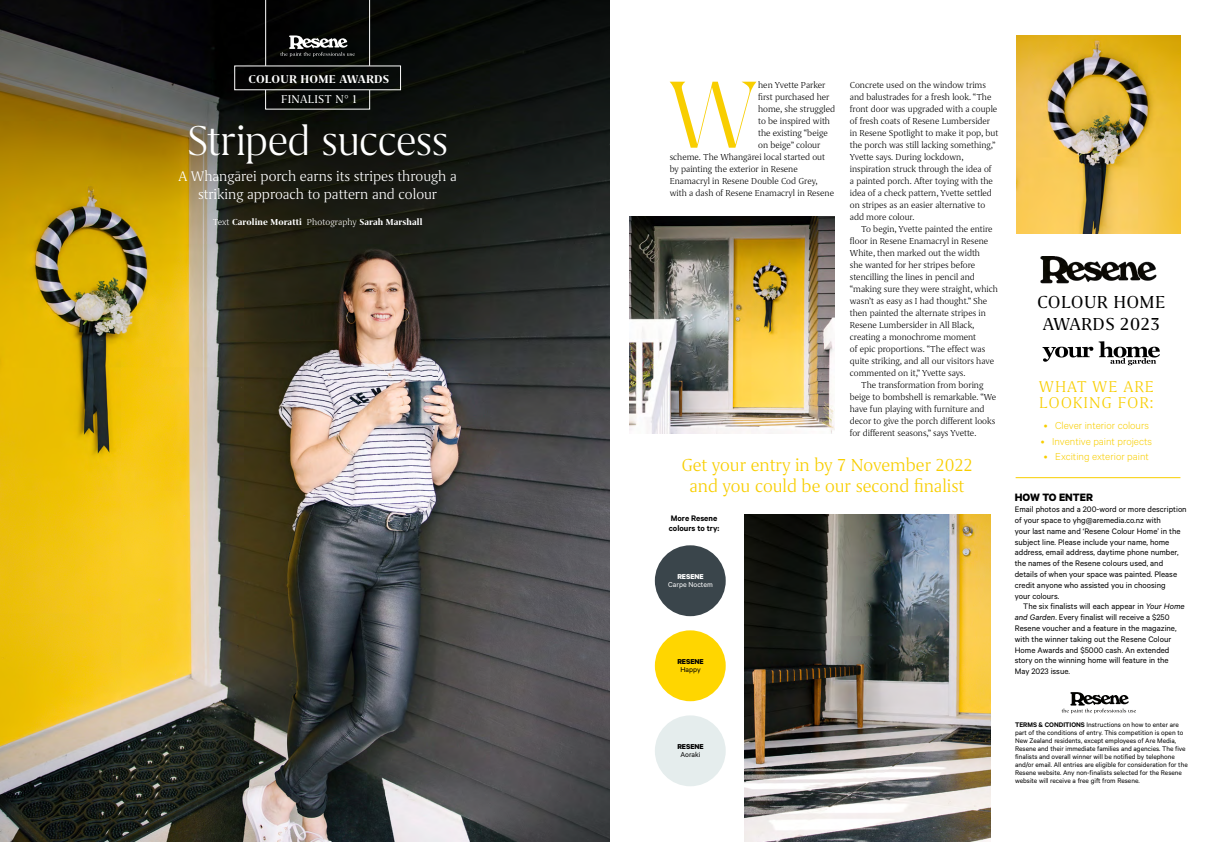
<style>
.page{position:relative;width:1219px;height:842px;background:#fff}
.page>*{position:absolute;margin:0;border:0;box-sizing:border-box;transform-origin:0 0}
.t1{font:300 110px "Grifo L";color:#f8ce00}
.t2{font:300 48px "Grifo M";letter-spacing:-.01em;color:#fff}
.t3{font:300 20px/21px "Grifo S";color:#f8ce00;text-align:center}
.t4{font:20px/22px "Grifo S";letter-spacing:.02em;color:#000}
.t5{font:300 18px/16px "Grifo S";letter-spacing:.05em;color:#f8ce00}
.t6{font:300 16px/18px "Grifo S";color:#fff;text-align:center}
.t7{font:700 13px "Grifo S";letter-spacing:.015em;color:#fff}
.t8{font:13px "Grifo S";letter-spacing:.02em;color:#fff}
.t9{font:700 12px "Calibre";color:#000}
.t10{font:300 11.3px "Calibre";color:#f8ce00}
.t11{font:300 10px/12px "Grifo S";color:#000}
.t12{font:700 10px "Grifo S";letter-spacing:.01em;color:#fff}
.t13{font:9px/10.8px "Calibre";color:#000}
.t14{font:600 9px/10px "Calibre";color:#000}
.t15{font:700 8px "Calibre";color:#000}
.t16{font:8px "Calibre";color:#fff}
.t17{font:8px "Calibre";color:#000}
.t18{font:700 8px "Calibre";color:#fff}
.t19{font:7.5px/8px "Calibre";color:#000}
.s1{font-weight:300}
.s2{font-style:italic}
.s3{font-weight:600}
</style>
<div class="page">
<img style="left:0;top:0;width:609px;height:842px">
<img style="left:629px;top:217px;width:205px;height:217px">
<img style="left:745px;top:514px;width:246px;height:328px">
<img style="left:1016px;top:36px;width:164px;height:198px">
<img style="left:1040px;top:256px;width:117px;height:28px">
<svg style="left:1042px;top:341px;width:118px;height:24px"></svg>
<hr style="left:265px;top:0;width:1px;height:66px;background:#fff">
<hr style="left:369px;top:0;width:1px;height:66px;background:#fff">
<div style="left:655px;top:545px;width:71px;height:71px;background:#3a454b;border-radius:50%"></div>
<svg style="left:1062px;top:692px;width:74px;height:21px"></svg>
<hr style="left:1016px;top:477px;width:164px;height:1px;background:#f8ce00">
<div style="left:655px;top:630px;width:71px;height:71px;background:#ffd600;border-radius:50%"></div>
<div style="left:655px;top:715px;width:71px;height:71px;background:#e5eded;border-radius:50%"></div>
<svg style="left:280px;top:35px;width:75px;height:22px"></svg>
<h3 class="t7" style="left:249px;top:72px;width:142px">COLOUR HOME AWARDS</h3>
<h3 class="t8" style="left:281px;top:92px;width:77px">FINALIST N° 1</h3>
<h2 class="t2" style="left:187px;top:116px;width:263px">Striped success</h2>
<h3 class="t6" style="left:178px;top:167px;width:280px">A Whangārei porch earns its stripes through a striking approach to pattern and colour</h3>
<p class="t12" style="left:213px;top:216px;width:211px"><span class="s1">Text</span> Caroline Moratti <span class="s1">Photography</span> Sarah Marshall</p>
<h1 class="t1" style="left:668px;top:61px;width:92px">W</h1>
<p class="t11" style="left:758px;top:79px;width:69px">hen Yvette Parker</p>
<p class="t11" style="left:758px;top:91px;width:73px">first purchased her</p>
<p class="t11" style="left:758px;top:103px;width:78px">home, she struggled</p>
<p class="t11" style="left:758px;top:115px;width:73px">to be inspired with</p>
<p class="t11" style="left:758px;top:127px;width:71px">the existing “beige</p>
<p class="t11" style="left:758px;top:139px;width:64px">on beige” colour</p>
<p class="t11" style="left:670px;top:151px;width:157px">scheme. The Whangārei local started out</p>
<p class="t11" style="left:670px;top:163px;width:130px">by painting the exterior in Resene</p>
<p class="t11" style="left:670px;top:175px;width:149px">Enamacryl in Resene Double Cod Grey,</p>
<p class="t11" style="left:670px;top:187px;width:166px">with a dash of Resene Enamacryl in Resene</p>
<p class="t11" style="left:850px;top:79px;width:150px">Concrete used on the window trims and balustrades for a fresh look. “The front door was upgraded with a couple of fresh coats of Resene Lumbersider in Resene Spotlight to make it pop, but the porch was still lacking something,” Yvette says. During lockdown, inspiration struck through the idea of<br>a painted porch. After toying with the idea of a check pattern, Yvette settled on stripes as an easier alternative to add more colour.</p>
<p class="t11" style="left:850px;top:223px;width:150px;text-indent:11px">To begin, Yvette painted the entire floor in Resene Enamacryl in Resene White, then marked out the width<br>she wanted for her stripes before stencilling the lines in pencil and “making sure they were straight, which wasn’t as easy as I had thought.” She then painted the alternate stripes in Resene Lumbersider in All Black, creating a monochrome moment<br>of epic proportions. “The effect was quite striking, and all our visitors have commented on it,” Yvette says.</p>
<p class="t11" style="left:850px;top:379px;width:148px;text-indent:11px">The transformation from boring beige to bombshell is remarkable. “We have fun playing with furniture and decor to give the porch different looks for different seasons,” says Yvette.</p>
<h3 class="t3" style="left:681px;top:454px;width:293px">Get your entry in by 7 November 2022 and you could be our second finalist</h3>
<p class="t14" style="left:669px;top:513px;width:52px">More Resene colours to try:</p>
<p class="t18" style="left:677px;top:572px;width:28px">RESENE</p>
<p class="t16" style="left:668px;top:580px;width:46px">Carpe Noctem</p>
<p class="t15" style="left:677px;top:657px;width:28px">RESENE</p>
<p class="t17" style="left:680px;top:665px;width:22px">Happy</p>
<h3 class="t4" style="left:1037px;top:290px;width:130px">COLOUR HOME<br>AWARDS 2023</h3>
<h3 class="t5" style="left:1039px;top:378px;width:116px">WHAT WE ARE<br>LOOKING FOR:</h3>
<p class="t10" style="left:1044px;top:419px;width:107px">• Clever interior colours</p>
<p class="t10" style="left:1041px;top:434px;width:113px">• Inventive paint projects</p>
<p class="t10" style="left:1044px;top:450px;width:107px">• Exciting exterior paint</p>
<p class="t9" style="left:1015px;top:490px;width:80px">HOW TO ENTER</p>
<p class="t13" style="left:1015px;top:504px;width:173px">Email photos and a 200-word or more description of your space to yhg@aremedia.co.nz with<br>your last name and ‘Resene Colour Home’ in the subject line. Please include your name, home address, email address, daytime phone number, the names of the Resene colours used, and details of when your space was painted. Please credit anyone who assisted you in choosing<br>your colours.</p>
<p class="t13" style="left:1015px;top:601px;width:171px;text-indent:9px">The six finalists will each appear in <span class="s2">Your Home and Garden</span>. Every finalist will receive a $250<br>Resene voucher and a feature in the magazine, with the winner taking out the Resene Colour Home Awards and $5000 cash. An extended story on the winning home will feature in the May 2023 issue.</p>
<p class="t15" style="left:677px;top:742px;width:28px">RESENE</p>
<p class="t17" style="left:681px;top:750px;width:21px">Aoraki</p>
<p class="t19" style="left:1015px;top:721px;width:174px"><span class="s3">TERMS &amp; CONDITIONS</span> Instructions on how to enter are part of the conditions of entry. This competition is open to New Zealand residents, except employees of Are Media, Resene and their immediate families and agencies. The five finalists and overall winner will be notified by telephone and/or email. All entries are eligible for consideration for the Resene website. Any non-finalists selected for the Resene website will receive a free gift from Resene.</p>
</div>
